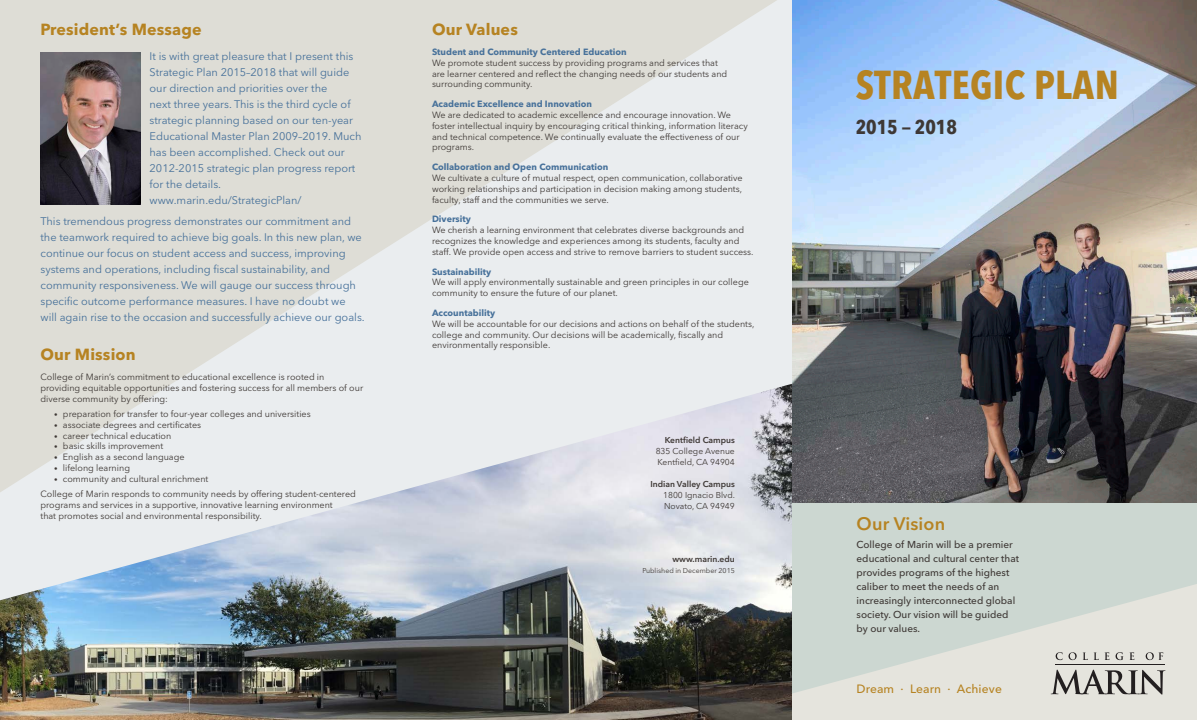
<style>
.page{position:relative;width:1197px;height:720px;background:#fff}
.page>*{position:absolute;margin:0;border:0;box-sizing:border-box;transform-origin:0 0}
.t1{font:700 condensed 40px "Avenir Next LT Pro";letter-spacing:.01em;color:#b68322}
.t2{font:700 condensed 20px "Avenir Next LT Pro";color:#3e3835}
.main_text{font:600 18px "Avenir Next LT Pro";letter-spacing:.01em;color:#b68322}
.main_text-2{font:700 16px "Avenir Next LT Pro";letter-spacing:.01em;color:#b68322}
.main_text-3{font:500 12px "Avenir Next LT Pro";letter-spacing:.01em;color:#b68322}
.main_text-4{font:11px/16px "Avenir Next LT Pro";color:#47719a}
.main_text-5{font:500 10px/14px "Avenir Next LT Pro";color:#3e3835}
.main_text-6{font:9px/10.8px "Avenir Next LT Pro";color:#3e3835}
.t3{font:8.5px "Avenir Next LT Pro";color:#3e3835}
.t4{font:600 8.5px "Avenir Next LT Pro";color:#3e3835}
.t5{font:7px "Avenir Next LT Pro";color:#3e3835}
.s1{font-size:7px}
.s2{font-weight:700;color:#47719a}
</style>
<div class="page">
<div style="left:792px;top:502px;width:405px;height:218px;background:#e5e4dd"></div>
<svg style="left:792px;top:502px;width:405px;height:192px;fill:#ccd7d1"></svg>
<svg style="left:0;top:0;width:792px;height:384px;background:#e2e3e0"></svg>
<img style="left:792px;top:0;width:405px;height:502px">
<img style="left:0;top:384px;width:792px;height:336px">
<svg style="left:1051px;top:670px;width:114px;height:25px"></svg>
<svg style="left:1056px;top:652px;width:7px;height:8px"></svg>
<svg style="left:1069px;top:652px;width:8px;height:8px"></svg>
<svg style="left:1083px;top:652px;width:5px;height:8px"></svg>
<svg style="left:1094px;top:652px;width:15px;height:8px"></svg>
<svg style="left:1116px;top:652px;width:18px;height:8px"></svg>
<svg style="left:1146px;top:652px;width:17px;height:8px"></svg>
<hr style="left:1055px;top:664px;width:110px;height:1px;background:#231f20">
<img style="left:40px;top:53px;width:101px;height:152px">
<p class="main_text-2" style="left:40px;top:20px;width:163px">President’s Message</p>
<p class="main_text-4" style="left:150px;top:48px;width:213px">It is with great pleasure that I present this Strategic Plan 2015–2018 that will guide our direction and priorities over the<br>next three years. This is the third cycle of strategic planning based on our ten-year Educational Master Plan 2009–2019. Much has been accomplished. Check out our 2012-2015 strategic plan progress report for the details. www.marin.edu/StrategicPlan/</p>
<p class="main_text-4" style="left:41px;top:213px;width:326px">This tremendous progress demonstrates our commitment and the teamwork required to achieve big goals. In this new plan, we continue our focus on student access and success, improving systems and operations, including fiscal sustainability, and community responsiveness. We will gauge our success through specific outcome performance measures. I have no doubt we will again rise to the occasion and successfully achieve our goals.</p>
<p class="main_text-2" style="left:40px;top:345px;width:97px">Our Mission</p>
<p class="main_text-6" style="left:40px;top:372px;width:324px">College of Marin’s commitment to educational excellence is rooted in providing equitable opportunities and fostering success for all members of our diverse community by offering:</p>
<p class="main_text-6" style="left:54px;top:409px;width:258px"><span class="s1">•</span> preparation for transfer to four-year colleges and universities</p>
<p class="main_text-6" style="left:54px;top:419px;width:149px"><span class="s1">•</span> associate degrees and certificates</p>
<p class="main_text-6" style="left:54px;top:430px;width:119px"><span class="s1">•</span> career technical education</p>
<p class="main_text-6" style="left:54px;top:441px;width:111px"><span class="s1">•</span> basic skills improvement</p>
<p class="main_text-6" style="left:54px;top:452px;width:132px"><span class="s1">•</span> English as a second language</p>
<p class="main_text-6" style="left:54px;top:463px;width:78px"><span class="s1">•</span> lifelong learning</p>
<p class="main_text-6" style="left:54px;top:473px;width:156px"><span class="s1">•</span> community and cultural enrichment</p>
<p class="main_text-6" style="left:40px;top:489px;width:317px">College of Marin responds to community needs by offering student-centered programs and services in a supportive, innovative learning environment<br>that promotes social and environmental responsibility.</p>
<p class="main_text-2" style="left:432px;top:20px;width:87px">Our Values</p>
<p class="main_text-6" style="left:432px;top:47px;width:297px"><span class="s2">Student and Community Centered Education<br></span>We promote student success by providing programs and services that are learner centered and reflect the changing needs of our students and surrounding community.</p>
<p class="main_text-6" style="left:432px;top:99px;width:317px"><span class="s2">Academic Excellence and Innovation<br></span>We are dedicated to academic excellence and encourage innovation. We foster intellectual inquiry by encouraging critical thinking, information literacy and technical competence. We continually evaluate the effectiveness of our programs.</p>
<p class="main_text-6" style="left:432px;top:162px;width:312px"><span class="s2">Collaboration and Open Communication<br></span>We cultivate a culture of mutual respect, open communication, collaborative working relationships and participation in decision making among students, faculty, staff and the communities we serve.</p>
<p class="main_text-6" style="left:432px;top:214px;width:323px"><span class="s2">Diversity<br></span>We cherish a learning environment that celebrates diverse backgrounds and recognizes the knowledge and experiences among its students, faculty and staff. We provide open access and strive to remove barriers to student success.</p>
<p class="main_text-6" style="left:432px;top:266px;width:318px"><span class="s2">Sustainability<br></span>We will apply environmentally sustainable and green principles in our college community to ensure the future of our planet.</p>
<p class="main_text-6" style="left:432px;top:308px;width:324px"><span class="s2">Accountability<br></span>We will be accountable for our decisions and actions on behalf of the students, college and community. Our decisions will be academically, fiscally and environmentally responsible.</p>
<p class="t4" style="left:665px;top:435px;width:72px">Kentfield Campus</p>
<p class="t3" style="left:656px;top:446px;width:81px">835 College Avenue</p>
<p class="t3" style="left:658px;top:457px;width:79px">Kentfield, CA 94904</p>
<p class="t4" style="left:650px;top:479px;width:86px">Indian Valley Campus</p>
<p class="t3" style="left:663px;top:490px;width:73px">1800 Ignacio Blvd.</p>
<p class="t3" style="left:664px;top:501px;width:72px">Novato, CA 94949</p>
<p class="t4" style="left:672px;top:554px;width:64px">www.marin.edu</p>
<p class="t5" style="left:642px;top:566px;width:94px">Published in December 2015</p>
<p class="t1" style="left:856px;top:61px;width:265px">STRATEGIC PLAN</p>
<p class="t2" style="left:856px;top:115px;width:103px">2015 — 2018</p>
<p class="main_text" style="left:857px;top:513px;width:90px">Our Vision</p>
<p class="main_text-5" style="left:857px;top:538px;width:164px">College of Marin will be a premier educational and cultural center that provides programs of the highest caliber to meet the needs of an increasingly interconnected global society. Our vision will be guided by our values.</p>
<p class="main_text-3" style="left:857px;top:682px;width:147px">Dream · Learn · Achieve</p>
</div>
